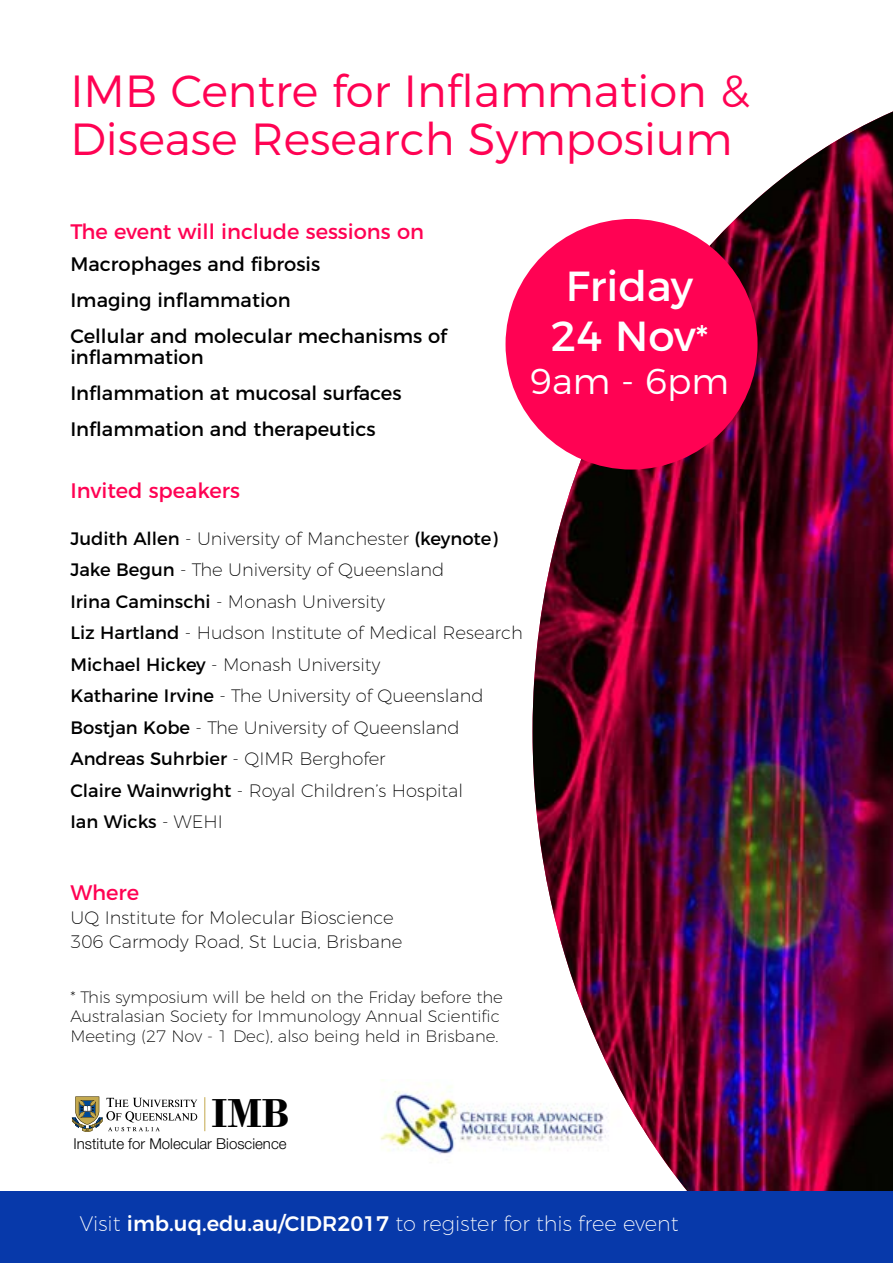
<style>
.page{position:relative;width:893px;height:1263px;background:#fff}
.page>*{position:absolute;margin:0;border:0;box-sizing:border-box;transform-origin:0 0}
.t1{font:300 45px/48px "Montserrat";color:#ff0253}
.t2{font:700 42.6px "Bodoni";color:#000}
.t3{font:42px/50.4px "Montserrat";color:#fff;text-align:center}
.t4{font:300 36px "Montserrat";color:#fff}
.t5{font:200 21px "Montserrat";color:#fff}
.t6{font:21px "Montserrat";color:#ff0253}
.t7{font:19.5px/36px "Montserrat";color:#000}
.t8{font:200 18px/31.5px "Montserrat";color:#000}
.t9{font:200 16.5px/19.8px "Montserrat";color:#000}
.t10{font:300 15px "Helvetica Neue LT Std";color:#000}
.s1{font-size:36px}
.s2{font-weight:400}
.s3{font-weight:500}
</style>
<div class="page">
<svg style="left:72px;top:1096px;width:126px;height:36px"></svg>
<hr style="left:204px;top:1097px;width:1px;height:34px;background:#c3a84d">
<img style="left:380px;top:1084px;width:152px;height:70px">
<img style="left:532px;top:111px;width:361px;height:1081px">
<div style="left:506px;top:219px;width:252px;height:251px;background:#ff0253;border-radius:50%"></div>
<div style="left:0;top:1192px;width:893px;height:71px;background:#0739aa"></div>
<h1 class="t1" style="left:70px;top:63px;width:681px">IMB Centre for Inflammation &amp;<br>Disease Research Symposium</h1>
<p class="t6" style="left:70px;top:215px;width:355px">The event will include sessions on</p>
<p class="t7" style="left:70px;top:244px;width:378px">Macrophages and fibrosis<br>Imaging inflammation<br>Cellular and molecular mechanisms of</p>
<p class="t7" style="left:70px;top:337px;width:333px">inflammation<br>Inflammation at mucosal surfaces<br>Inflammation and therapeutics</p>
<h3 class="t3" style="left:551px;top:257px;width:159px">Friday<br>24 Nov<span class="s1">*</span></h3>
<h3 class="t4" style="left:530px;top:353px;width:201px">9am - 6pm</h3>
<p class="t6" style="left:70px;top:474px;width:171px">Invited speakers</p>
<p class="t8" style="left:70px;top:521px;width:454px"><span class="s2">Judith Allen</span> - University of Manchester <span class="s2">(keynote)<br>Jake Begun</span> - The University of Queensland<br><span class="s2">Irina Caminschi</span> - Monash University<br><span class="s2">Liz Hartland</span> - Hudson Institute of Medical Research <span class="s2">Michael Hickey</span> - Monash University<br><span class="s2">Katharine Irvine</span> - The University of Queensland <span class="s2">Bostjan Kobe</span> - The University of Queensland <span class="s2">Andreas Suhrbier</span> - QIMR Berghofer<br><span class="s2">Claire Wainwright</span> - Royal Children’s Hospital<br><span class="s2">Ian Wicks</span> - WEHI</p>
<p class="t6" style="left:70px;top:876px;width:70px">Where</p>
<p class="t8" style="left:70px;top:904px;width:333px;line-height:24px">UQ Institute for Molecular Bioscience<br>306 Carmody Road, St Lucia, Brisbane</p>
<p class="t9" style="left:70px;top:985px;width:434px">* This symposium will be held on the Friday before the<br>Australasian Society for Immunology Annual Scientific<br>Meeting (27 Nov - 1 Dec), also being held in Brisbane.</p>
<h2 class="t2" style="left:211px;top:1088px;width:79px">IMB</h2>
<p class="t10" style="left:74px;top:1134px;width:215px">Institute for Molecular Bioscience</p>
<p class="t5" style="left:80px;top:1208px;width:600px">Visit <span class="s3">imb.uq.edu.au/CIDR2017</span> to register for this free event</p>
</div>
